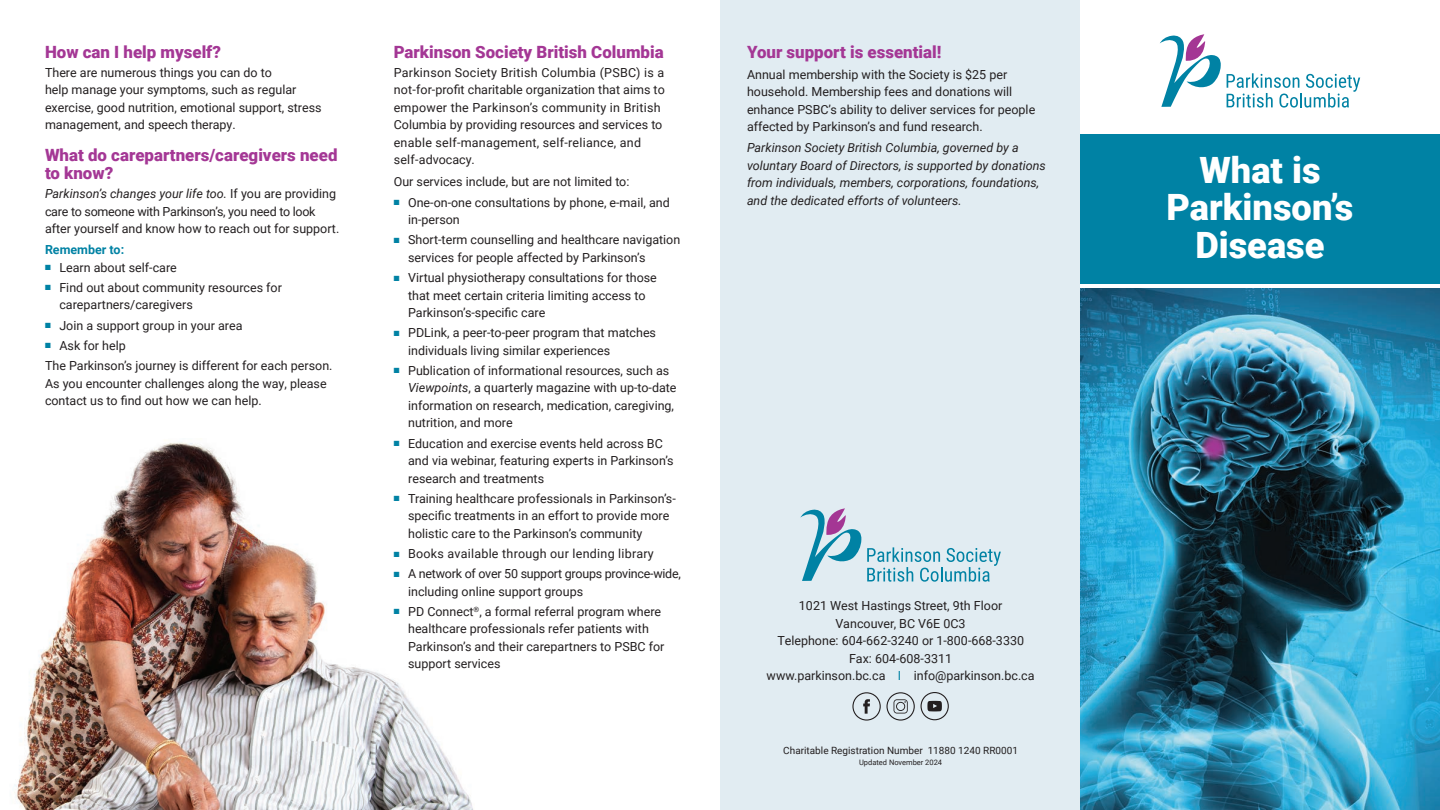
<style>
.page{position:relative;width:1440px;height:810px;background:#fff}
.page>*{position:absolute;margin:0;border:0;box-sizing:border-box;transform-origin:0 0}
.t1{font:900 36.25px/37.5px "Roboto";color:#fff;text-align:center}
.BodyCopy{font:900 16.88px/17.5px "Roboto";color:#a43795}
.Bullet{font:12.5px/17.5px "Roboto";color:#231f20}
.BodyCopy-2{font:12.5px/17.5px "Roboto";color:#231f20}
.BodyCopy-3{font:12.5px/17.5px "Roboto";letter-spacing:.02em;color:#231f20}
.BodyCopy-4{font:italic 12.5px/17.5px "Roboto";color:#231f20}
.Bullet-2{font:12.5px/17.5px "Roboto";letter-spacing:-.02em;color:#231f20}
.Bullet-3{font:12.5px "Roboto";letter-spacing:.02em;color:#231f20}
.BodyCopy-5{font:700 12.5px "Roboto";color:#0082a4}
.BodyCopy-6{font:10px "Roboto";color:#231f20}
.Bullet-4{font:7.5px "Roboto";color:#231f20}
.s1{font-style:italic}
.s2{color:#0082a4}
</style>
<div class="page">
<img style="left:14px;top:442px;width:459px;height:368px">
<div style="left:721px;top:0;width:359px;height:810px;background:#e1ecf2"></div>
<img style="left:1080px;top:288px;width:360px;height:522px">
<svg style="left:1160px;top:34px;width:61px;height:73px"></svg>
<svg style="left:1227px;top:73px;width:133px;height:35px"></svg>
<div style="left:1080px;top:134px;width:360px;height:150px;background:#0082a4"></div>
<svg style="left:921px;top:692px;width:28px;height:28px"></svg>
<svg style="left:852px;top:692px;width:63px;height:29px"></svg>
<svg style="left:800px;top:508px;width:201px;height:74px"></svg>
<p class="BodyCopy" style="left:45px;top:42px;width:178px">How can I help myself?</p>
<p class="BodyCopy-2" style="left:45px;top:63px;width:278px">There are numerous things you can do to<br>help manage your symptoms, such as regular exercise, good nutrition, emotional support, stress management, and speech therapy.</p>
<p class="BodyCopy" style="left:45px;top:146px;width:294px">What do carepartners/caregivers need to know?</p>
<p class="BodyCopy-2" style="left:45px;top:185px;width:296px"><span class="s1">Parkinson’s changes your life too.</span> If you are providing care to someone with Parkinson’s, you need to look after yourself and know how to reach out for support.</p>
<p class="BodyCopy-5" style="left:45px;top:241px;width:81px">Remember to:</p>
<p class="Bullet" style="left:45px;top:258px;width:133px"><span class="s2">■</span> Learn about self-care</p>
<p class="Bullet" style="left:59px;top:278px;width:224px;text-indent:-14px"><span class="s2">■</span> Find out about community resources for carepartners/caregivers</p>
<p class="Bullet" style="left:45px;top:316px;width:199px"><span class="s2">■</span> Join a support group in your area</p>
<p class="Bullet" style="left:45px;top:336px;width:82px"><span class="s2">■</span> Ask for help</p>
<p class="BodyCopy-2" style="left:45px;top:356px;width:289px">The Parkinson’s journey is different for each person.<br>As you encounter challenges along the way, please contact us to find out how we can help.</p>
<p class="BodyCopy" style="left:394px;top:42px;width:271px">Parkinson Society British Columbia</p>
<p class="BodyCopy-3" style="left:394px;top:63px;width:273px">Parkinson Society British Columbia (PSBC) is a not-for-profit charitable organization that aims to empower the Parkinson’s community in British Columbia by providing resources and services to enable self-management, self-reliance, and self-advocacy.</p>
<p class="BodyCopy-2" style="left:394px;top:172px;width:237px">Our services include, but are not limited to:</p>
<p class="Bullet" style="left:408px;top:193px;width:263px;text-indent:-14px"><span class="s2">■</span> One-on-one consultations by phone, e-mail, and in-person</p>
<p class="Bullet" style="left:408px;top:231px;width:274px;text-indent:-14px"><span class="s2">■</span> Short-term counselling and healthcare navigation services for people affected by Parkinson’s</p>
<p class="Bullet" style="left:408px;top:268px;width:250px;text-indent:-14px"><span class="s2">■</span> Virtual physiotherapy consultations for those that meet certain criteria limiting access to<br>Parkinson’s-specific care</p>
<p class="Bullet" style="left:408px;top:324px;width:249px;text-indent:-14px"><span class="s2">■</span> PDLink, a peer-to-peer program that matches individuals living similar experiences</p>
<p class="Bullet" style="left:408px;top:361px;width:270px;text-indent:-14px"><span class="s2">■</span> Publication of informational resources, such as <span class="s1">Viewpoints</span>, a quarterly magazine with up-to-date information on research, medication, caregiving, nutrition, and more</p>
<p class="Bullet" style="left:408px;top:434px;width:267px;text-indent:-14px"><span class="s2">■</span> Education and exercise events held across BC and via webinar, featuring experts in Parkinson’s research and treatments</p>
<p class="Bullet" style="left:408px;top:489px;width:269px;text-indent:-14px"><span class="s2">■</span> Training healthcare professionals in Parkinson’s&shy;specific treatments in an effort to provide more holistic care to the Parkinson’s community</p>
<p class="Bullet-3" style="left:394px;top:545px;width:262px"><span class="s2">■</span> Books available through our lending library</p>
<p class="Bullet-2" style="left:408px;top:565px;width:274px;text-indent:-14px"><span class="s2">■</span> A network of over 50 support groups province-wide, including online support groups</p>
<p class="Bullet" style="left:408px;top:602px;width:258px;text-indent:-14px"><span class="s2">■</span> PD Connect<sup>®</sup>, a formal referral program where healthcare professionals refer patients with Parkinson’s and their carepartners to PSBC for support services</p>
<p class="BodyCopy" style="left:747px;top:42px;width:196px">Your support is essential!</p>
<p class="BodyCopy-2" style="left:747px;top:65px;width:290px">Annual membership with the Society is $25 per household. Membership fees and donations will enhance PSBC’s ability to deliver services for people affected by Parkinson’s and fund research.</p>
<p class="BodyCopy-4" style="left:747px;top:139px;width:300px">Parkinson Society British Columbia, governed by a voluntary Board of Directors, is supported by donations from individuals, members, corporations, foundations, and the dedicated efforts of volunteers.</p>
<p class="BodyCopy-2" style="left:799px;top:597px;width:205px">1021 West Hastings Street, 9th Floor</p>
<p class="BodyCopy-2" style="left:836px;top:614px;width:132px">Vancouver, BC V6E 0C3</p>
<p class="BodyCopy-2" style="left:777px;top:632px;width:248px">Telephone: 604-662-3240 or 1-800-668-3330</p>
<p class="BodyCopy-2" style="left:849px;top:649px;width:104px">Fax: 604-608-3311</p>
<p class="BodyCopy-2" style="left:767px;top:667px;width:270px">www.parkinson.bc.ca <span class="s2">I</span> info@parkinson.bc.ca</p>
<p class="BodyCopy-6" style="left:783px;top:743px;width:236px">Charitable Registration Number 11880 1240 RR0001</p>
<p class="Bullet-4" style="left:859px;top:757px;width:85px">Updated November 2024</p>
<p class="t1" style="left:1166px;top:150px;width:189px">What is<br>Parkinson’s<br>Disease</p>
</div>
